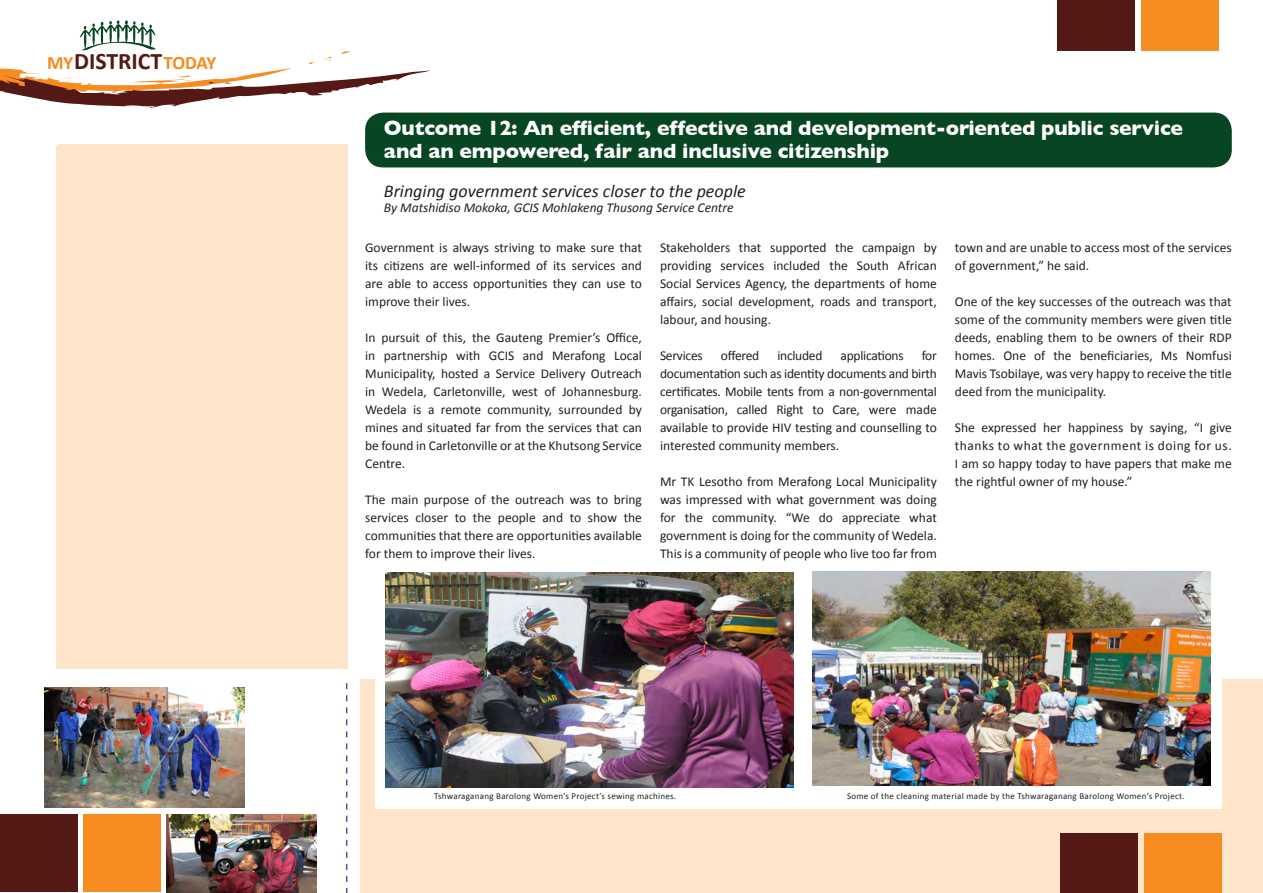
<style>
.page{position:relative;width:1263px;height:893px;background:#fff}
.page>*{position:absolute;margin:0;border:0;box-sizing:border-box;transform-origin:0 0}
.t1{font:700 23.7px "Calibri";color:#551915}
.t2{font:700 21px/22.5px "Gill Sans";letter-spacing:-.01em;color:#fff}
.t3{font:700 18.9px "Calibri";letter-spacing:-.025em;color:#f68b1f}
.t4{font:italic 18px "Calibri";color:#231f20}
.t5{font:13.5px/18px "Calibri";color:#231f20;text-align:justify}
.t6{font:italic 13.5px "Calibri";color:#231f20}
.t7{font:13.5px "Calibri";letter-spacing:-.02em;color:#231f20}
.t8{font:9px "Calibri";letter-spacing:.03em;color:#231f20}
</style>
<div class="page">
<div style="left:360px;top:680px;width:903px;height:213px;background:#fee4c9"></div>
<div style="left:1061px;top:833px;width:77px;height:60px;background:#551915"></div>
<div style="left:1144px;top:833px;width:77px;height:60px;background:#f68b1f"></div>
<div style="left:375px;top:539px;width:847px;height:270px;background:#fff"></div>
<svg style="left:0;top:20px;width:431px;height:88px"></svg>
<div style="left:1058px;top:0;width:77px;height:51px;background:#551915"></div>
<div style="left:1141px;top:0;width:77px;height:51px;background:#f68b1f"></div>
<svg style="left:346px;top:683px;width:1px;height:210px"></svg>
<div style="left:365px;top:113px;width:867px;height:54px;background:#084522;border-radius:18px"></div>
<div style="left:1px;top:814px;width:77px;height:77px;background:#551915"></div>
<div style="left:84px;top:814px;width:77px;height:77px;background:#f68b1f"></div>
<div style="left:59px;top:144px;width:289px;height:525px;background:#fee4c9"></div>
<div style="left:56px;top:145px;width:174px;height:523px;background:#fee4c9"></div>
<img style="left:45px;top:687px;width:199px;height:120px">
<img style="left:167px;top:814px;width:149px;height:79px">
<img style="left:812px;top:571px;width:398px;height:215px">
<img style="left:385px;top:572px;width:408px;height:215px">
<p class="t3" style="left:47px;top:50px;width:28px">MY</p>
<p class="t1" style="left:74px;top:46px;width:90px">DISTRICT</p>
<p class="t3" style="left:163px;top:50px;width:54px">TODAY</p>
<p class="t2" style="left:384px;top:117px;width:800px">Outcome 12: An efficient, effective and development-oriented public service and an empowered, fair and inclusive citizenship</p>
<p class="t4" style="left:384px;top:179px;width:363px">Bringing government services closer to the people</p>
<p class="t6" style="left:384px;top:198px;width:351px">By Matshidiso Mokoka, GCIS Mohlakeng Thusong Service Centre</p>
<p class="t5" style="left:365px;top:239px;width:278px">Government is always striving to make sure that its citizens are well-informed of its services and are able to access opportunities they can use to improve their lives.</p>
<p class="t5" style="left:365px;top:329px;width:278px">In pursuit of this, the Gauteng Premier’s Office, in partnership with GCIS and Merafong Local Municipality, hosted a Service Delivery Outreach in Wedela, Carletonville, west of Johannesburg.<br>Wedela is a remote community, surrounded by mines and situated far from the services that can be found in Carletonville or at the Khutsong Service Centre.</p>
<p class="t5" style="left:365px;top:491px;width:278px">The main purpose of the outreach was to bring services closer to the people and to show the communities that there are opportunities available for them to improve their lives.</p>
<p class="t5" style="left:660px;top:239px;width:278px">Stakeholders that supported the campaign by providing services included the South African Social Services Agency, the departments of home affairs, social development, roads and transport, labour, and housing.</p>
<p class="t7" style="left:660px;top:347px;width:44px">Services</p>
<p class="t5" style="left:721px;top:347px;width:40px">offered</p>
<p class="t7" style="left:777px;top:347px;width:47px">included</p>
<p class="t7" style="left:840px;top:347px;width:65px">applications</p>
<p class="t5" style="left:660px;top:347px;width:278px;text-indent:262px">for documentation such as identity documents and birth certificates. Mobile tents from a non-governmental organisation, called Right to Care, were made available to provide HIV testing and counselling to interested community members.</p>
<p class="t5" style="left:660px;top:472px;width:278px">Mr TK Lesotho from Merafong Local Municipality was impressed with what government was doing for the community. “We do appreciate what government is doing for the community of Wedela.<br>This is a community of people who live too far from</p>
<p class="t5" style="left:955px;top:238px;width:278px">town and are unable to access most of the services of government,” he said.</p>
<p class="t5" style="left:955px;top:292px;width:278px">One of the key successes of the outreach was that some of the community members were given title deeds, enabling them to be owners of their RDP homes. One of the beneficiaries, Ms Nomfusi Mavis Tsobilaye, was very happy to receive the title deed from the municipality.</p>
<p class="t5" style="left:955px;top:418px;width:278px">She expressed her happiness by saying, “I give thanks to what the government is doing for us.</p>
<p class="t5" style="left:955px;top:454px;width:278px">I am so happy today to have papers that make me the rightful owner of my house.”</p>
<p class="t8" style="left:434px;top:791px;width:244px">Tshwaraganang Barolong Women’s Project’s sewing machines.</p>
<p class="t8" style="left:847px;top:791px;width:339px">Some of the cleaning material made by the Tshwaraganang Barolong Women’s Project.</p>
</div>
